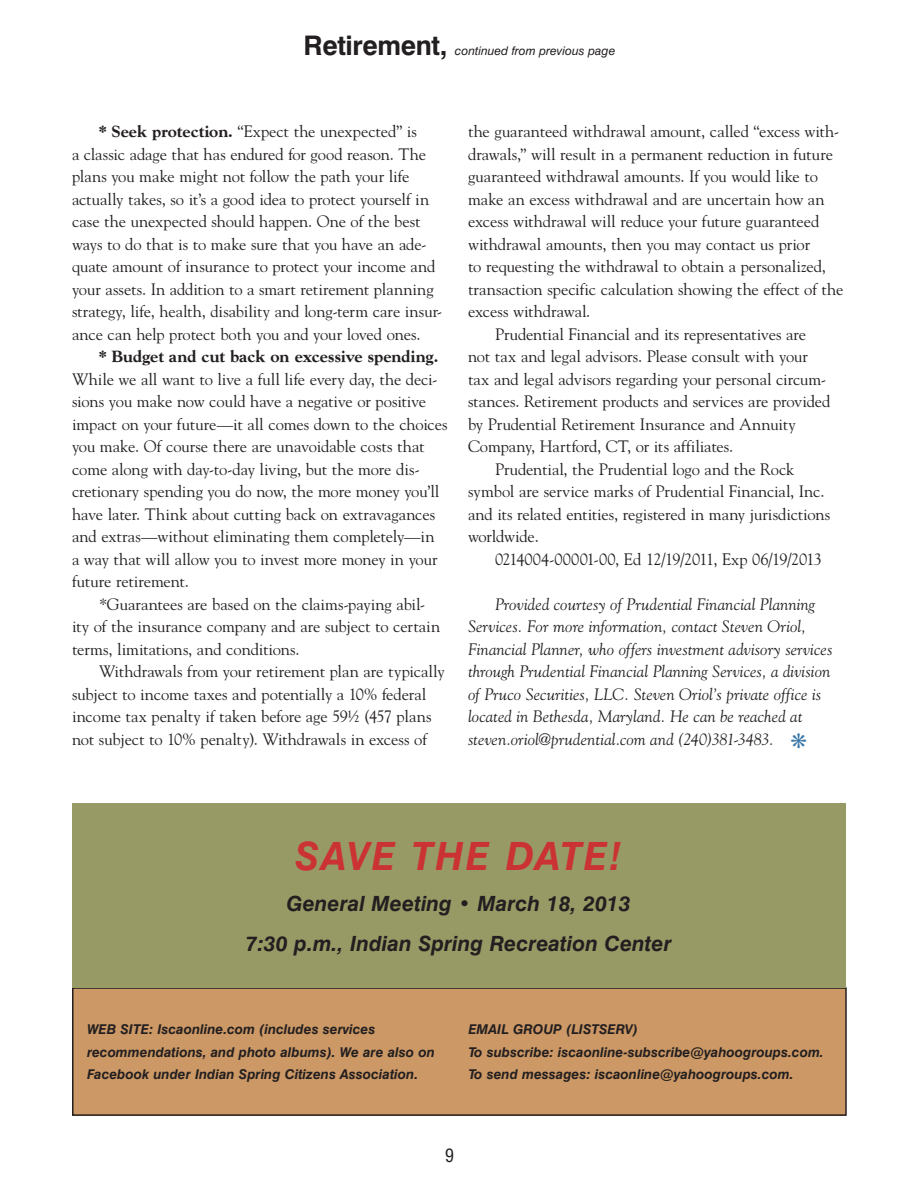
<style>
.page{position:relative;width:918px;height:1188px;background:#fff}
.page>*{position:absolute;margin:0;border:0;box-sizing:border-box;transform-origin:0 0}
.Box_text{font:italic 700 39px "Swiss 721 BT";letter-spacing:.04em;color:#cb3233}
.Heads__level_2{font:700 27px "Swiss 721 BT";letter-spacing:-.015em;color:#231f20}
.Box_text-2{font:italic 700 21px "Swiss 721 BT";color:#231f20}
.t1{font:condensed 18px "Swiss 721 BT";color:#231f20}
.Body{font:16.5px/22.5px "Goudy";letter-spacing:-.005em;color:#231f20}
.Body-2{font:italic 16.5px/22.5px "Goudy";letter-spacing:.005em;color:#231f20}
.Body-3{font:16.5px "Goudy";letter-spacing:-.025em;color:#231f20}
.Box_text-3{font:italic 700 13.5px/22.5px "Swiss 721 BT";color:#231f20}
.Heads__level_2-2{font:italic 12px "Swiss 721 BT";color:#231f20}
.s1{font-weight:800}
</style>
<div class="page">
<div style="left:73px;top:988px;width:773px;height:127px;background:#cc9865"></div>
<div style="left:72px;top:987px;width:775px;height:129px;border:2px solid #231f20"></div>
<div style="left:72px;top:803px;width:773px;height:184px;background:#989a66"></div>
<p class="Heads__level_2" style="left:304px;top:29px;width:145px">Retirement,</p>
<p class="Heads__level_2-2" style="left:455px;top:43px;width:162px">continued from previous page</p>
<p class="Body" style="left:72px;top:120px;width:372px;text-indent:27px"><span class="s1">* Seek protection.</span> “Expect the unexpected” is<br>a classic adage that has endured for good reason. The plans you make might not follow the path your life actually takes, so it’s a good idea to protect yourself in case the unexpected should happen. One of the best ways to do that is to make sure that you have an ade&shy;quate amount of insurance to protect your income and your assets. In addition to a smart retirement planning strategy, life, health, disability and long-term care insur&shy;ance can help protect both you and your loved ones.</p>
<p class="Body" style="left:72px;top:345px;width:377px;text-indent:27px"><span class="s1">* Budget and cut back on excessive spending.<br></span>While we all want to live a full life every day, the deci&shy;sions you make now could have a negative or positive impact on your future—it all comes down to the choices you make. Of course there are unavoidable costs that come along with day-to-day living, but the more dis&shy;cretionary spending you do now, the more money you’ll have later. Think about cutting back on extravagances and extras—without eliminating them completely—in<br>a way that will allow you to invest more money in your future retirement.</p>
<p class="Body" style="left:72px;top:592px;width:370px;text-indent:27px">*Guarantees are based on the claims-paying abil&shy;ity of the insurance company and are subject to certain terms, limitations, and conditions.</p>
<p class="Body" style="left:72px;top:660px;width:374px;text-indent:27px">Withdrawals from your retirement plan are typically subject to income taxes and potentially a 10% federal income tax penalty if taken before age 59½ (457 plans not subject to 10% penalty). Withdrawals in excess of</p>
<p class="Body" style="left:468px;top:120px;width:377px">the guaranteed withdrawal amount, called “excess with&shy;drawals,” will result in a permanent reduction in future guaranteed withdrawal amounts. If you would like to make an excess withdrawal and are uncertain how an excess withdrawal will reduce your future guaranteed withdrawal amounts, then you may contact us prior<br>to requesting the withdrawal to obtain a personalized, transaction specific calculation showing the effect of the excess withdrawal.</p>
<p class="Body" style="left:468px;top:322px;width:364px;text-indent:27px">Prudential Financial and its representatives are not tax and legal advisors. Please consult with your tax and legal advisors regarding your personal circum&shy;stances. Retirement products and services are provided by Prudential Retirement Insurance and Annuity Company, Hartford, CT, or its affiliates.</p>
<p class="Body" style="left:468px;top:457px;width:364px;text-indent:27px">Prudential, the Prudential logo and the Rock symbol are service marks of Prudential Financial, Inc. and its related entities, registered in many jurisdictions worldwide.</p>
<p class="Body-3" style="left:495px;top:549px;width:329px">0214004-00001-00, Ed 12/19/2011, Exp 06/19/2013</p>
<p class="Body-2" style="left:468px;top:592px;width:366px;text-indent:27px">Provided courtesy of Prudential Financial Planning Services. For more information, contact Steven Oriol, Financial Planner, who offers investment advisory services through Prudential Financial Planning Services, a division of Pruco Securities, LLC. Steven Oriol’s private office is located in Bethesda, Maryland. He can be reached at steven.oriol@prudential.com and (240)381-3483.</p>
<p class="Box_text" style="left:295px;top:833px;width:328px">SAVE THE DATE!</p>
<p class="Box_text-2" style="left:286px;top:891px;width:346px">General Meeting • March 18, 2013</p>
<p class="Box_text-2" style="left:246px;top:931px;width:428px">7:30 p.m., Indian Spring Recreation Center</p>
<p class="Box_text-3" style="left:87px;top:1018px;width:349px">WEB SITE: Iscaonline.com (includes services recommendations, and photo albums). We are also on<br>Facebook under Indian Spring Citizens Association.</p>
<p class="Box_text-3" style="left:468px;top:1018px;width:357px">EMAIL GROUP (LISTSERV)<br>To subscribe: iscaonline-subscribe@yahoogroups.com.<br>To send messages: iscaonline@yahoogroups.com.</p>
<p class="t1" style="left:445px;top:1145px;width:10px">9</p>
</div>
